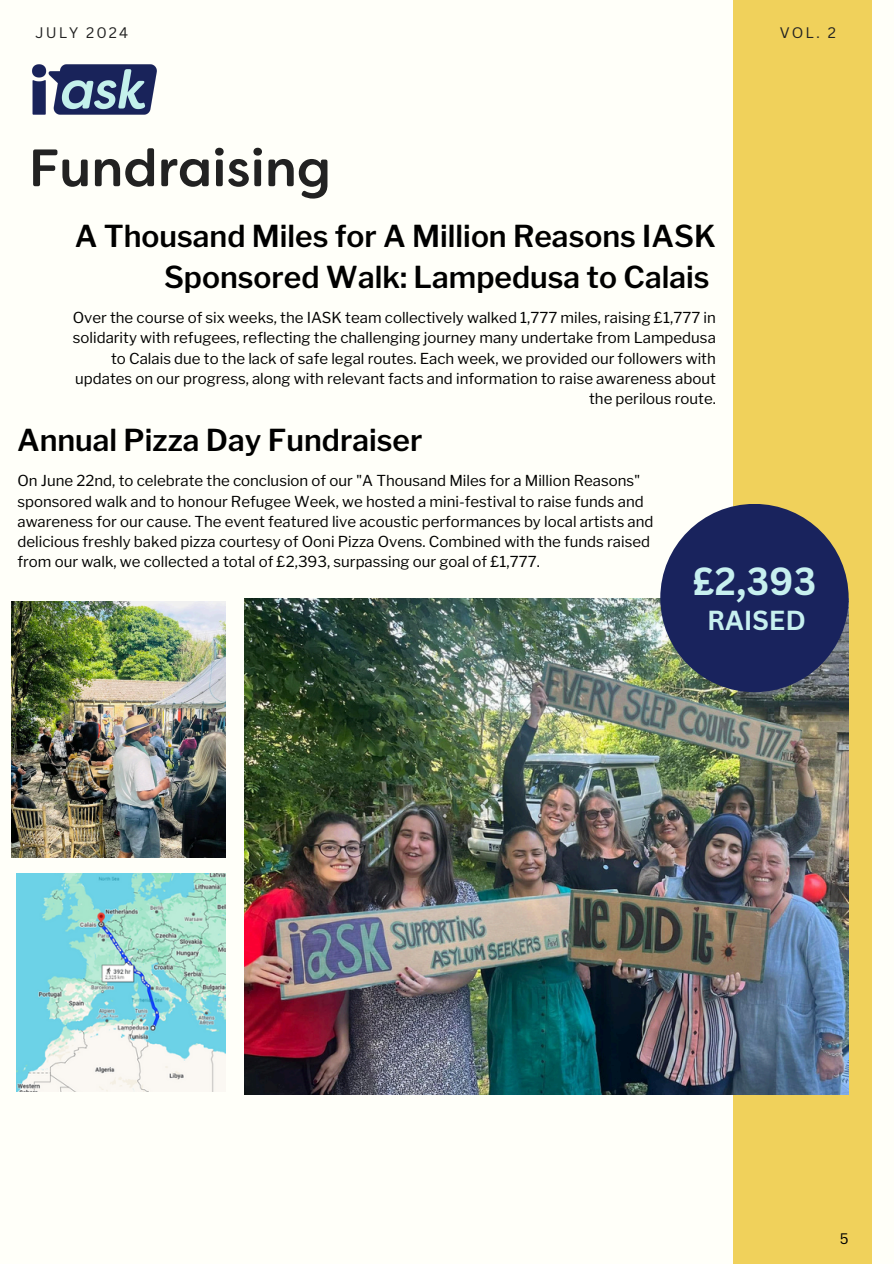
<style>
.page{position:relative;width:894px;height:1264px;background:#fff}
.page>*{position:absolute;margin:0;border:0;box-sizing:border-box;transform-origin:0 0}
.t1{font:500 52.5px "Filson Soft W03";color:#222}
.t2{font:700 38.1px "Canva Sans";color:#c7f0ef}
.t3{font:600 30px/41.7px "Libre Franklin";color:#000;text-align:right}
.t4{font:700 26.85px "Canva Sans";color:#c7f0ef}
.t5{font:15px/20.2px "Libre Franklin";color:#000}
.t6{font:14.85px "Canva Sans";letter-spacing:.14em;color:#222}
.t7{font:14.85px "Canva Sans";color:#000}
</style>
<div class="page">
<div style="left:0;top:0;width:893px;height:1263px;background:#fffff9"></div>
<img style="left:12px;top:601px;width:213px;height:256px">
<div style="left:733px;top:0;width:138px;height:1263px;background:#f0d15b"></div>
<img style="left:17px;top:873px;width:209px;height:218px">
<img style="left:32px;top:64px;width:125px;height:51px">
<img style="left:245px;top:598px;width:603px;height:496px">
<div style="left:660px;top:504px;width:188px;height:188px;background:#19235d;border-radius:50%"></div>
<h1 class="t6" style="left:35px;top:22px;width:94px">JULY 2024</h1>
<h3 class="t6" style="left:779px;top:22px;width:58px">VOL. 2</h3>
<p class="t1" style="left:29px;top:134px;width:304px">Fundraising</p>
<h3 class="t3" style="left:75px;top:215px;width:642px">A Thousand Miles for A Million Reasons IASK<br>Sponsored Walk: Lampedusa to Calais</h3>
<p class="t5" style="left:73px;top:307px;width:644px;text-align:right">Over the course of six weeks, the IASK team collectively walked 1,777 miles, raising £1,777 in solidarity with refugees, reflecting the challenging journey many undertake from Lampedusa to Calais due to the lack of safe legal routes. Each week, we provided our followers with updates on our progress, along with relevant facts and information to raise awareness about the perilous route.</p>
<p class="t3" style="left:17px;top:420px;width:407px">Annual Pizza Day Fundraiser</p>
<p class="t5" style="left:17px;top:471px;width:637px">On June 22nd, to celebrate the conclusion of our "A Thousand Miles for a Million Reasons" sponsored walk and to honour Refugee Week, we hosted a mini-festival to raise funds and awareness for our cause. The event featured live acoustic performances by local artists and delicious freshly baked pizza courtesy of Ooni Pizza Ovens. Combined with the funds raised from our walk, we collected a total of £2,393, surpassing our goal of £1,777.</p>
<h2 class="t2" style="left:692px;top:554px;width:125px">£2,393</h2>
<h4 class="t4" style="left:707px;top:601px;width:100px">RAISED</h4>
<p class="t7" style="left:839px;top:1227px;width:10px">5</p>
</div>
